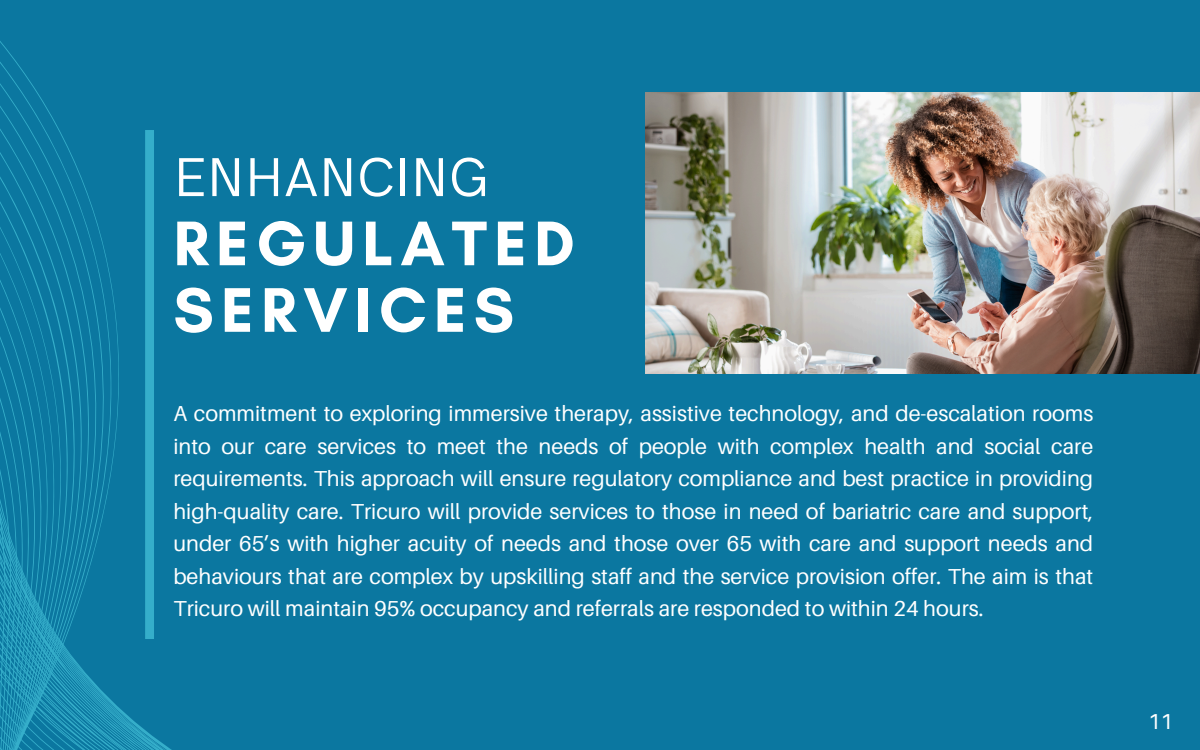
<style>
.page{position:relative;width:1200px;height:750px;background:#0b77a0}
.page>*{position:absolute;margin:0;border:0;box-sizing:border-box;transform-origin:0 0}
.t1{font:700 64.19px/66.6px "Glacial Indifference";letter-spacing:.11em;color:#fff}
.t2{font:55px "HK Grotesk";color:#fff}
.t3{font:21.69px/32.5px "Aileron";color:#fff;text-align:justify}
.t4{font:21.62px "Aileron";color:#fff}
</style>
<div class="page">
<svg style="left:0;top:41px;width:172px;height:709px"></svg>
<div style="left:145px;top:130px;width:9px;height:509px;background:#35aeca"></div>
<img style="left:645px;top:92px;width:555px;height:282px">
<h1 class="t2" style="left:173px;top:147px;width:317px">ENHANCING</h1>
<h2 class="t1" style="left:173px;top:209px;width:403px">REGULATED<br>SERVICES</h2>
<p class="t3" style="left:173px;top:397px;width:921px">A commitment to exploring immersive therapy, assistive technology, and de-escalation rooms into our care services to meet the needs of people with complex health and social care requirements. This approach will ensure regulatory compliance and best practice in providing high-quality care. Tricuro will provide services to those in need of bariatric care and support, under 65’s with higher acuity of needs and those over 65 with care and support needs and behaviours that are complex by upskilling staff and the service provision offer. The aim is that Tricuro will maintain 95% occupancy and referrals are responded to within 24 hours.</p>
<p class="t4" style="left:1148px;top:708px;width:27px">11</p>
</div>
